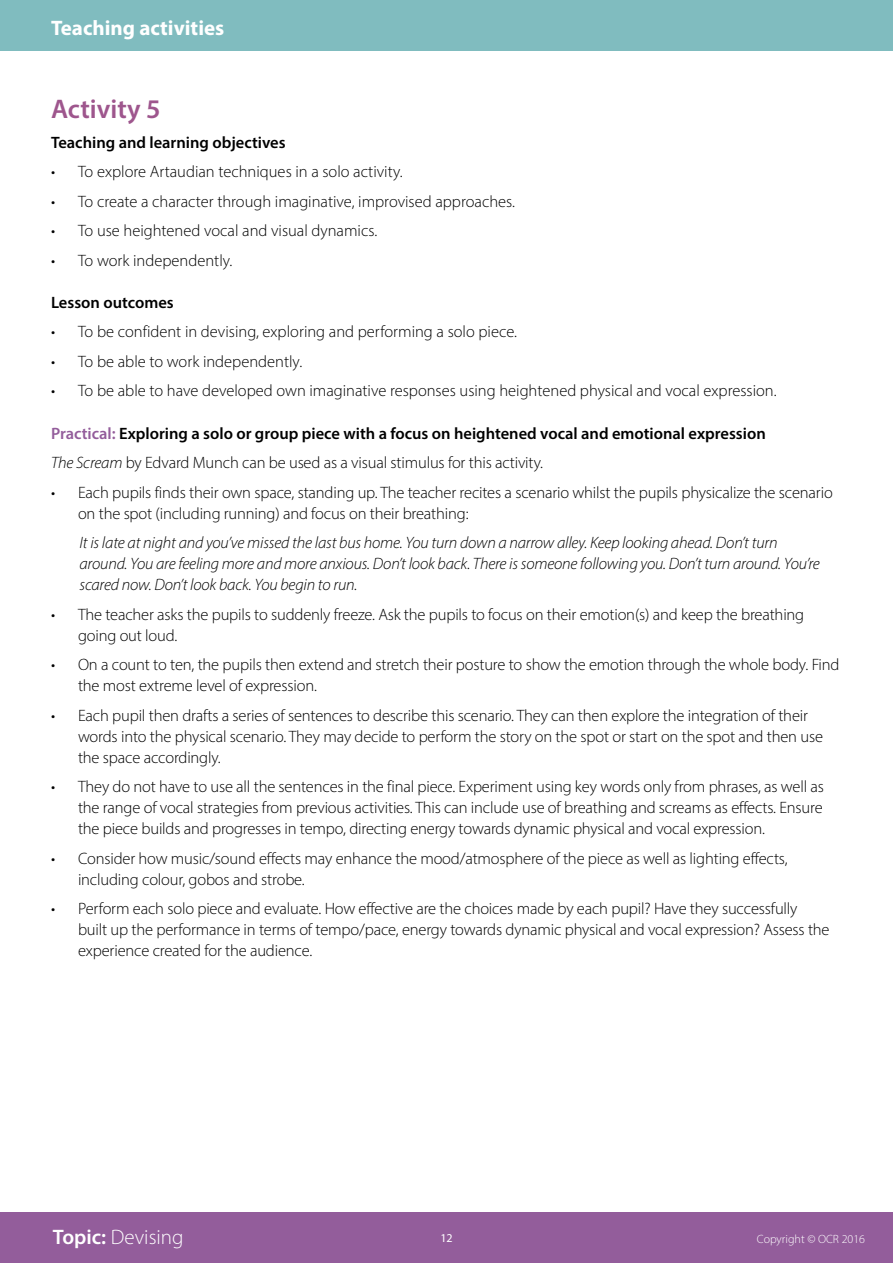
<style>
.page{position:relative;width:893px;height:1263px;background:#fff}
.page>*{position:absolute;margin:0;border:0;box-sizing:border-box;transform-origin:0 0}
.body{font:600 27px "Myriad Pro";color:#9e568d}
.t1{font:700 21px "Myriad Pro";color:#fff}
.t2{font:300 21px "Myriad Pro";color:#fff}
.body-2{font:300 16.5px/21px "Myriad Pro";letter-spacing:-.01em;color:#000}
.body-3{font:italic 300 16.5px/21px "Myriad Pro";letter-spacing:-.01em;color:#000}
.body-4{font:600 16.5px "Myriad Pro";color:#000}
.t3{font:300 12px "Myriad Pro";color:#fff}
.t4{font:12px "Myriad Pro";color:#fff}
.s1{color:#935d9b}
.s2{font-style:italic}
.s3{font-weight:600}
</style>
<div class="page">
<div style="left:0;top:0;width:893px;height:51px;background:#80bcbf"></div>
<div style="left:0;top:1212px;width:893px;height:51px;background:#935d9b"></div>
<p class="t1" style="left:51px;top:14px;width:175px">Teaching activities</p>
<p class="body" style="left:51px;top:92px;width:111px">Activity 5</p>
<p class="body-4" style="left:51px;top:132px;width:236px">Teaching and learning objectives</p>
<p class="body-2" style="left:51px;top:161px;width:353px">• To explore Artaudian techniques in a solo activity.</p>
<p class="body-2" style="left:51px;top:190px;width:466px">• To create a character through imaginative, improvised approaches.</p>
<p class="body-2" style="left:51px;top:220px;width:328px">• To use heightened vocal and visual dynamics.</p>
<p class="body-2" style="left:51px;top:249px;width:183px">• To work independently.</p>
<p class="body-4" style="left:51px;top:292px;width:124px">Lesson outcomes</p>
<p class="body-2" style="left:51px;top:321px;width:468px">• To be confident in devising, exploring and performing a solo piece.</p>
<p class="body-2" style="left:51px;top:351px;width:253px">• To be able to work independently.</p>
<p class="body-2" style="left:51px;top:380px;width:727px">• To be able to have developed own imaginative responses using heightened physical and vocal expression.</p>
<p class="body-4" style="left:51px;top:423px;width:716px"><span class="s1">Practical:</span> Exploring a solo or group piece with a focus on heightened vocal and emotional expression</p>
<p class="body-2" style="left:51px;top:452px;width:494px"><span class="s2">The Scream</span> by Edvard Munch can be used as a visual stimulus for this activity.</p>
<p class="body-2" style="left:78px;top:481px;width:756px;text-indent:-27px">• Each pupils finds their own space, standing up. The teacher recites a scenario whilst the pupils physicalize the scenario on the spot (including running) and focus on their breathing:</p>
<p class="body-3" style="left:80px;top:532px;width:742px">It is late at night and you’ve missed the last bus home. You turn down a narrow alley. Keep looking ahead. Don’t turn around. You are feeling more and more anxious. Don’t look back. There is someone following you. Don’t turn around. You’re scared now. Don’t look back. You begin to run.</p>
<p class="body-2" style="left:78px;top:603px;width:728px;text-indent:-27px">• The teacher asks the pupils to suddenly freeze. Ask the pupils to focus on their emotion(s) and keep the breathing going out loud.</p>
<p class="body-2" style="left:78px;top:654px;width:763px;text-indent:-27px">• On a count to ten, the pupils then extend and stretch their posture to show the emotion through the whole body. Find the most extreme level of expression.</p>
<p class="body-2" style="left:78px;top:704px;width:746px;text-indent:-27px">• Each pupil then drafts a series of sentences to describe this scenario. They can then explore the integration of their words into the physical scenario. They may decide to perform the story on the spot or start on the spot and then use the space accordingly.</p>
<p class="body-2" style="left:78px;top:776px;width:747px;text-align:justify;text-indent:-27px">• They do not have to use all the sentences in the final piece. Experiment using key words only from phrases, as well as the range of vocal strategies from previous activities. This can include use of breathing and screams as effects. Ensure the piece builds and progresses in tempo, directing energy towards dynamic physical and vocal expression.</p>
<p class="body-2" style="left:78px;top:847px;width:711px;text-indent:-27px">• Consider how music/sound effects may enhance the mood/atmosphere of the piece as well as lighting effects, including colour, gobos and strobe.</p>
<p class="body-2" style="left:78px;top:898px;width:753px;text-indent:-27px">• Perform each solo piece and evaluate. How effective are the choices made by each pupil? Have they successfully built up the performance in terms of tempo/pace, energy towards dynamic physical and vocal expression? Assess the experience created for the audience.</p>
<p class="t2" style="left:53px;top:1224px;width:132px"><span class="s3">Topic:</span> Devising</p>
<p class="t4" style="left:440px;top:1231px;width:14px">12</p>
<p class="t3" style="left:757px;top:1232px;width:110px">Copyright © OCR 2016</p>
</div>
